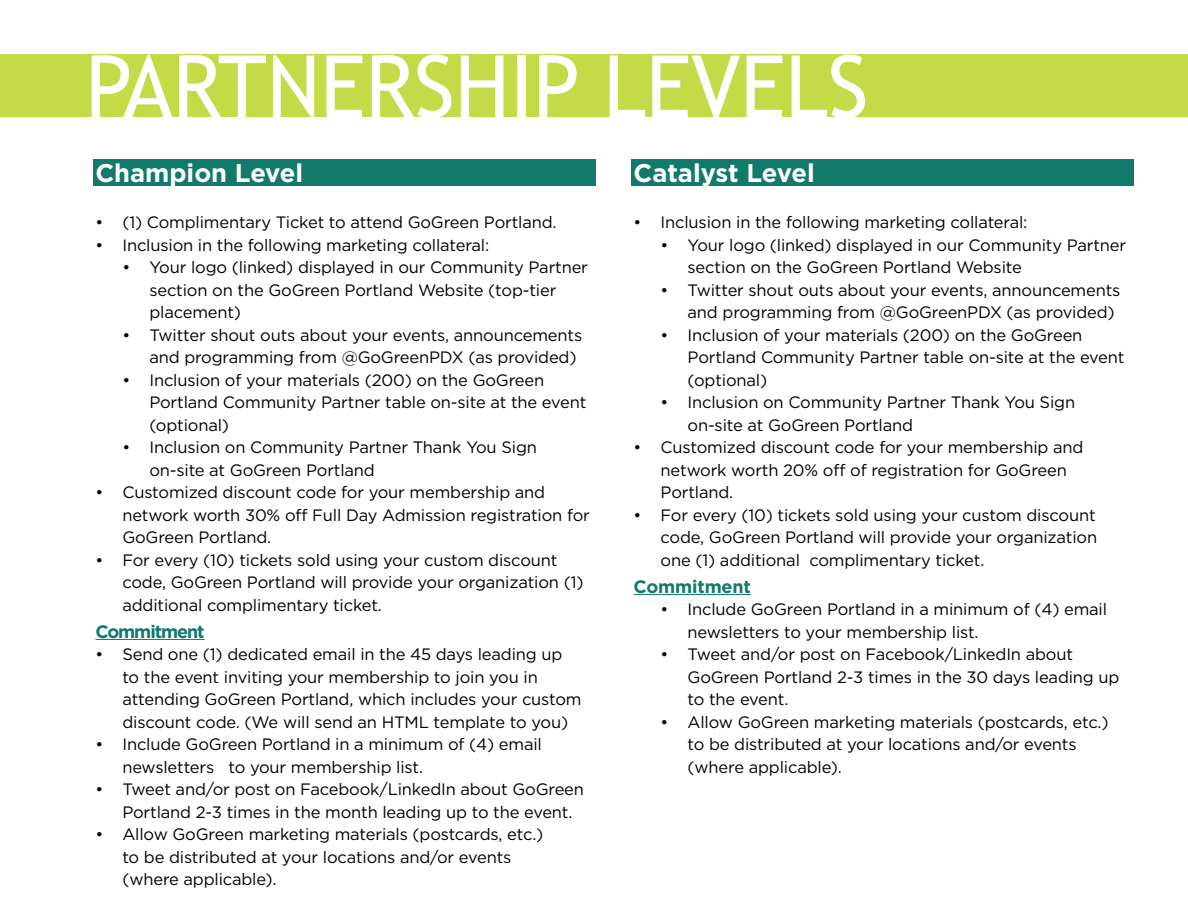
<style>
.page{position:relative;width:1188px;height:918px;background:#fff}
.page>*{position:absolute;margin:0;border:0;box-sizing:border-box;transform-origin:0 0}
.t1{font:86.55px "Trebuchet MS";color:#fff}
.t2{font:700 25.5px "Gotham";color:#fff}
.t3{font:700 18px "Gotham";letter-spacing:-.06em;color:#117a6a}
.t4{font:700 18px "Gotham";letter-spacing:-.01em;color:#117a6a}
.t5{font:16.5px/22.5px "Gotham";letter-spacing:-.01em;color:#000}
.s1{color:#000101}
</style>
<div class="page">
<div style="left:0;top:54px;width:1188px;height:63px;background:#c5da47"></div>
<div style="left:94px;top:159px;width:502px;height:27px;background:#117a6a"></div>
<div style="left:632px;top:159px;width:502px;height:27px;background:#117a6a"></div>
<hr style="left:95px;top:639px;width:110px;height:1px;background:#117a6a">
<hr style="left:634px;top:594px;width:117px;height:1px;background:#117a6a">
<h1 class="t1" style="left:86px;top:36px;width:784px">PARTNERSHIP LEVELS</h1>
<h2 class="t2" style="left:95px;top:156px;width:209px">Champion Level</h2>
<p class="t5" style="left:95px;top:211px;width:463px"><span class="s1">• (1)</span> Complimentary Ticket to attend GoGreen Portland.</p>
<p class="t5" style="left:95px;top:233px;width:395px">• Inclusion in the following marketing collateral:</p>
<p class="t5" style="left:149px;top:256px;width:440px;text-indent:-27px">• Your logo (linked) displayed in our Community Partner section on the GoGreen Portland Website (top-tier placement)</p>
<p class="t5" style="left:149px;top:323px;width:434px;text-indent:-27px">• Twitter shout outs about your events, announcements and programming from @GoGreenPDX (as provided)</p>
<p class="t5" style="left:149px;top:368px;width:439px;text-indent:-27px">• Inclusion of your materials (200) on the GoGreen<br>Portland Community Partner table on-site at the event (optional)</p>
<p class="t5" style="left:149px;top:436px;width:389px;text-indent:-27px">• Inclusion on Community Partner Thank You Sign on-site at GoGreen Portland</p>
<p class="t5" style="left:122px;top:481px;width:469px;text-indent:-27px">• Customized discount code for your membership and network worth 30% off Full Day Admission registration for<br>GoGreen Portland.</p>
<p class="t5" style="left:122px;top:548px;width:463px;text-indent:-27px">• For every (10) tickets sold using your custom discount code, GoGreen Portland will provide your organization (1) additional complimentary ticket.</p>
<p class="t3" style="left:95px;top:619px;width:111px">Commitment</p>
<p class="t5" style="left:122px;top:643px;width:461px;text-indent:-27px">• Send one (1) dedicated email in the 45 days leading up to the event inviting your membership to join you in attending GoGreen Portland, which includes your custom discount code. (We will send an HTML template to you)</p>
<p class="t5" style="left:122px;top:733px;width:421px;text-indent:-27px">• Include GoGreen Portland in a minimum of (4) email newsletters to your membership list.</p>
<p class="t5" style="left:122px;top:778px;width:463px;text-indent:-27px">• Tweet and/or post on Facebook/LinkedIn about GoGreen<br>Portland 2-3 times in the month leading up to the event.</p>
<p class="t5" style="left:122px;top:823px;width:423px;text-indent:-27px">• Allow GoGreen marketing materials (postcards, etc.) to be distributed at your locations and/or events (where applicable).</p>
<h2 class="t2" style="left:634px;top:156px;width:183px">Catalyst Level</h2>
<p class="t5" style="left:634px;top:211px;width:395px">• Inclusion in the following marketing collateral:</p>
<p class="t5" style="left:688px;top:233px;width:440px;text-indent:-27px">• Your logo (linked) displayed in our Community Partner section on the GoGreen Portland Website</p>
<p class="t5" style="left:688px;top:278px;width:434px;text-indent:-27px">• Twitter shout outs about your events, announcements and programming from @GoGreenPDX (as provided)</p>
<p class="t5" style="left:688px;top:323px;width:439px;text-indent:-27px">• Inclusion of your materials (200) on the GoGreen<br>Portland Community Partner table on-site at the event (optional)</p>
<p class="t5" style="left:688px;top:391px;width:389px;text-indent:-27px">• Inclusion on Community Partner Thank You Sign on-site at GoGreen Portland</p>
<p class="t5" style="left:661px;top:436px;width:424px;text-indent:-27px">• Customized discount code for your membership and network worth 20% off of registration for GoGreen<br>Portland.</p>
<p class="t5" style="left:661px;top:503px;width:438px;text-align:justify;text-indent:-27px">• For every (10) tickets sold using your custom discount code, GoGreen Portland will provide your organization one (1) additional complimentary ticket.</p>
<p class="t4" style="left:634px;top:574px;width:119px">Commitment</p>
<p class="t5" style="left:688px;top:598px;width:421px;text-indent:-27px">• Include GoGreen Portland in a minimum of (4) email newsletters to your membership list.</p>
<p class="t5" style="left:688px;top:643px;width:433px;text-indent:-27px">• Tweet and/or post on Facebook/LinkedIn about<br>GoGreen Portland 2-3 times in the 30 days leading up to the event.</p>
<p class="t5" style="left:688px;top:710px;width:423px;text-indent:-27px">• Allow GoGreen marketing materials (postcards, etc.) to be distributed at your locations and/or events (where applicable).</p>
</div>
